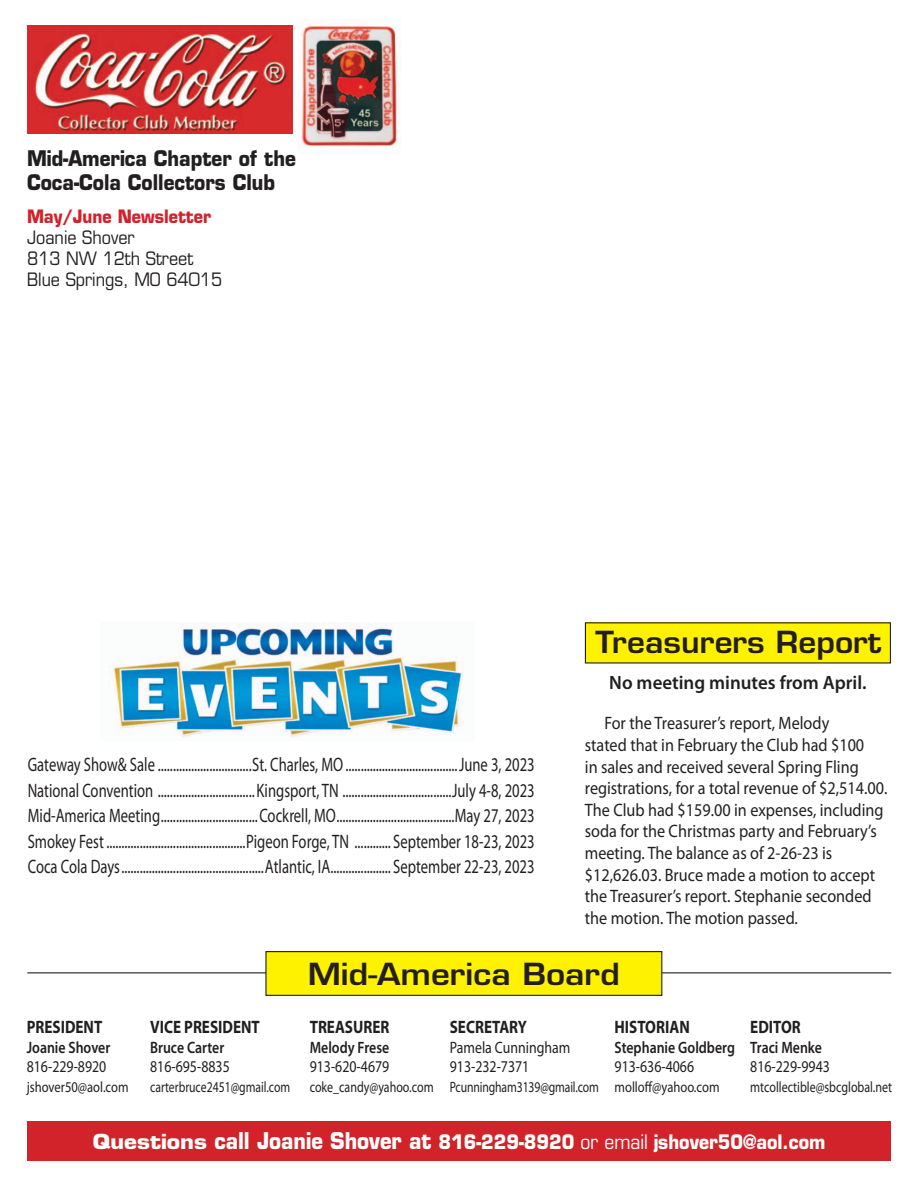
<style>
.page{position:relative;width:918px;height:1188px;background:#fff}
.page>*{position:absolute;margin:0;border:0;box-sizing:border-box;transform-origin:0 0}
.t1{font:600 29.7px "Eurostile";color:#231f20;scale:1.11 1}
.t2{font:600 29.7px "Eurostile";color:#231f20;scale:1.06 1}
.t3{font:700 21px/24px "Eurostile";color:#231f20;scale:.9 1}
.t4{font:19.5px/25.5px "Myriad Pro";color:#231f20;text-align:justify;scale:.75 1}
.t5{font:700 19.5px "Eurostile";color:#fff;scale:.9 1}
.t6{font:600 19.35px "Myriad Pro";color:#231f20}
.t7{font:18px/21.6px "Myriad Pro";color:#231f20;scale:.9 1}
.t8{font:700 18px "Myriad Pro";color:#231f20;scale:.84 1}
.t9{font:18px/21px "Eurostile";color:#231f20;scale:.9 1}
.t10{font:700 18px "Eurostile";color:#d2232a;scale:.9 1}
.t11{font:16.5px/19.5px "Myriad Pro";color:#231f20;scale:.84 1}
.t12{font:600 16.5px "Myriad Pro";color:#231f20;scale:.84 1}
.t13{font:15px "Myriad Pro";color:#231f20;scale:.78 1}
.t14{font:15px "Myriad Pro";color:#231f20;scale:.8 1}
.t15{font:15px "Myriad Pro";color:#231f20;scale:.84 1}
.s1{font-size:20.25px}
.s2{font-size:22.5px}
.s3{font-weight:400}
</style>
<div class="page">
<img style="left:27px;top:26px;width:266px;height:108px">
<div style="left:27px;top:1121px;width:864px;height:39px;background:#d2232a"></div>
<hr style="left:27px;top:972px;width:864px;height:1px;background:#231f20">
<img style="left:108px;top:622px;width:355px;height:115px">
<img style="left:301px;top:25px;width:100px;height:123px">
<div style="left:266px;top:952px;width:396px;height:43px;background:#fff200"></div>
<div style="left:265px;top:951px;width:397px;height:45px;border:1px solid #231f20"></div>
<div style="left:585px;top:623px;width:305px;height:40px;background:#fff200"></div>
<p class="t3" style="left:27px;top:146px;width:300px">Mid-America Chapter of the<br>Coca-Cola Collectors Club</p>
<p class="t10" style="left:27px;top:205px;width:206px">May/June Newsletter</p>
<p class="t9" style="left:27px;top:227px;width:219px">Joanie Shover<br>813 NW 12th Street<br>Blue Springs, MO 64015</p>
<p class="t4" style="left:28px;top:752px;width:678px">Gateway Show&amp; Sale ...............................St. Charles, MO .....................................June 3, 2023<br>National Convention ................................Kingsport, TN ....................................July 4-8, 2023<br>Mid-America Meeting................................Cockrell, MO.......................................May 27, 2023<br>Smokey Fest ..............................................Pigeon Forge, TN ............ September 18-23, 2023<br>Coca Cola Days...............................................Atlantic, IA.................... September 22-23, 2023</p>
<h1 class="t2" style="left:596px;top:624px;width:271px">Treasurers Report</h1>
<p class="t6" style="left:609px;top:670px;width:259px">No meeting minutes from April.</p>
<p class="t7" style="left:585px;top:712px;width:338px;text-indent:20px">For the Treasurer’s report, Melody<br>stated that in February the Club had $100<br>in sales and received several Spring Fling registrations, for a total revenue of $2,514.00.<br>The Club had $159.00 in expenses, including soda for the Christmas party and February’s meeting. The balance as of 2-26-23 is $12,626.03. Bruce made a motion to accept the Treasurer’s report. Stephanie seconded the motion. The motion passed.</p>
<h1 class="t1" style="left:308px;top:956px;width:283px">Mid-America Board</h1>
<p class="t8" style="left:750px;top:1015px;width:62px">EDITOR</p>
<p class="t12" style="left:750px;top:1037px;width:87px">Traci Menke</p>
<p class="t11" style="left:750px;top:1057px;width:96px">816-229-9943</p>
<p class="t14" style="left:750px;top:1077px;width:179px">mtcollectible@sbcglobal.net</p>
<p class="t5" style="left:93px;top:1129px;width:816px"><span class="s1">Questions</span> <span class="s2">call Joanie Shover at</span> 816-229-8920 <span class="s3">or email</span> jshover50@aol.com</p>
<p class="t8" style="left:615px;top:1015px;width:91px">HISTORIAN</p>
<p class="t12" style="left:615px;top:1037px;width:145px">Stephanie Goldberg</p>
<p class="t11" style="left:615px;top:1057px;width:96px">913-636-4066</p>
<p class="t15" style="left:615px;top:1077px;width:127px">molloff@yahoo.com</p>
<p class="t8" style="left:27px;top:1015px;width:92px">PRESIDENT</p>
<p class="t12" style="left:27px;top:1037px;width:101px">Joanie Shover</p>
<p class="t11" style="left:27px;top:1057px;width:96px">816-229-8920</p>
<p class="t15" style="left:27px;top:1077px;width:123px">jshover50@aol.com</p>
<p class="t8" style="left:150px;top:1015px;width:132px">VICE PRESIDENT</p>
<p class="t12" style="left:150px;top:1037px;width:90px">Bruce Carter</p>
<p class="t11" style="left:150px;top:1057px;width:96px">816-695-8835</p>
<p class="t13" style="left:150px;top:1077px;width:181px">carterbruce2451@gmail.com</p>
<p class="t8" style="left:310px;top:1015px;width:96px">TREASURER</p>
<p class="t12" style="left:310px;top:1037px;width:96px">Melody Frese</p>
<p class="t11" style="left:310px;top:1057px;width:96px">913-620-4679</p>
<p class="t14" style="left:310px;top:1077px;width:156px">coke_candy@yahoo.com</p>
<p class="t8" style="left:450px;top:1015px;width:93px">SECRETARY</p>
<p class="t11" style="left:450px;top:1037px;width:145px">Pamela Cunningham<br>913-232-7371</p>
<p class="t13" style="left:450px;top:1077px;width:193px">Pcunningham3139@gmail.com</p>
</div>
